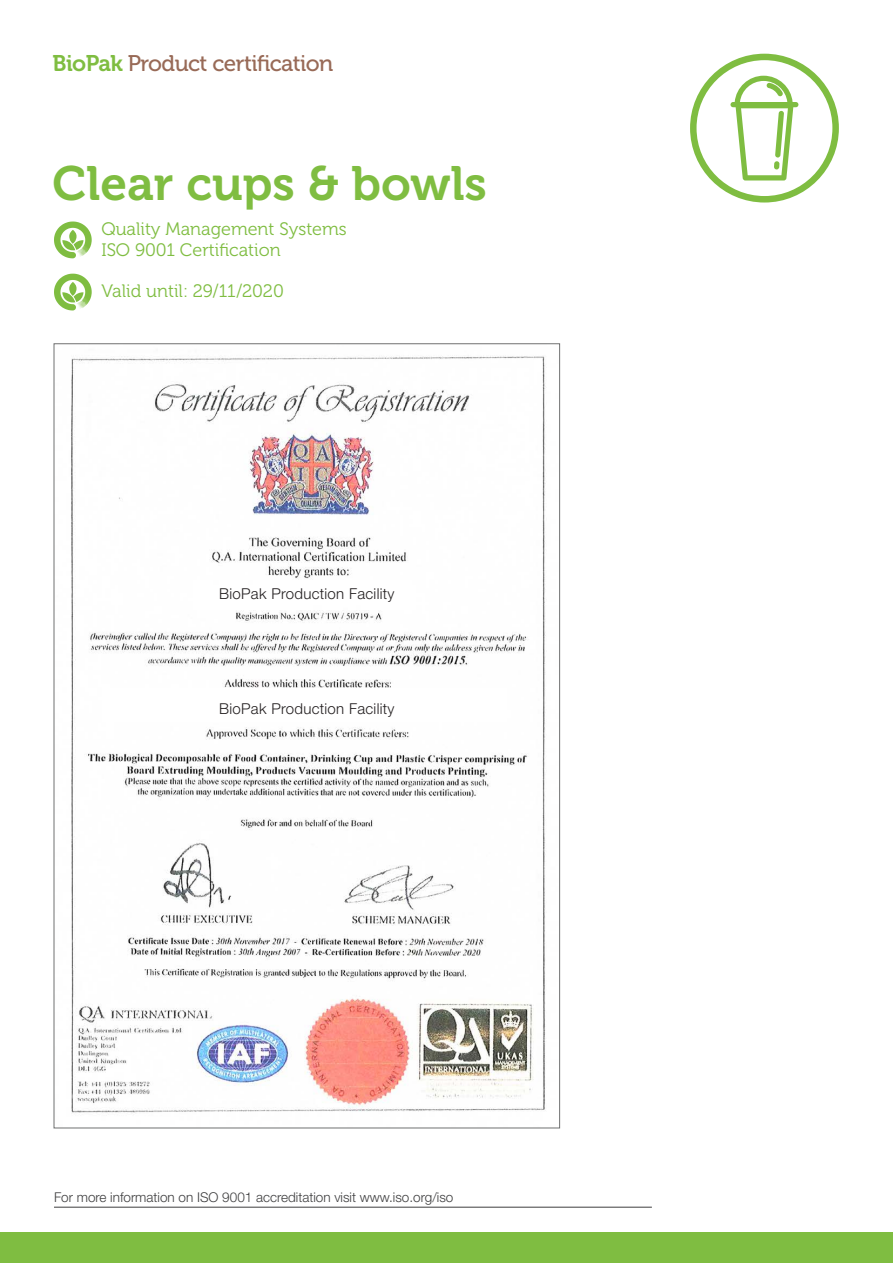
<style>
.page{position:relative;width:893px;height:1263px;background:#fff}
.page>*{position:absolute;margin:0;border:0;box-sizing:border-box;transform-origin:0 0}
.t1{font:48px "Museo 700";color:#7fbd41}
.t2{font:22.5px "Museo 500";letter-spacing:-.025em;color:#986a57}
.t3{font:18px "Museo 300";color:#7fbd41}
.t4{font:300 15px "Helvetica Neue LT Pro";letter-spacing:.02em;color:#231f20}
.t5{font:300 13.5px "Helvetica Neue LT Pro";color:#3e3e3f}
.s1{font-family:"Museo 700";color:#7fbd41}
</style>
<div class="page">
<div style="left:0;top:1232px;width:893px;height:31px;background:#7fbd41"></div>
<svg style="left:690px;top:54px;width:149px;height:149px"></svg>
<svg style="left:54px;top:221px;width:38px;height:37px"></svg>
<svg style="left:54px;top:274px;width:38px;height:36px"></svg>
<hr style="left:54px;top:1207px;width:598px;height:1px;background:#3e3e3f">
<img style="left:71px;top:356px;width:475px;height:757px">
<p class="t2" style="left:52px;top:51px;width:282px"><span class="s1">BioPak</span> Product certification</p>
<p class="t1" style="left:52px;top:157px;width:436px">Clear cups &amp; bowls</p>
<p class="t3" style="left:101px;top:219px;width:247px">Quality Management Systems</p>
<p class="t3" style="left:101px;top:240px;width:181px">ISO 9001 Certification</p>
<p class="t3" style="left:101px;top:281px;width:184px">Valid until: 29/11/2020</p>
<p class="t4" style="left:219px;top:585px;width:177px">BioPak Production Facility</p>
<p class="t4" style="left:219px;top:699px;width:177px">BioPak Production Facility</p>
<p class="t5" style="left:54px;top:1188px;width:401px">For more information on ISO 9001 accreditation visit www.iso.org/iso</p>
</div>
